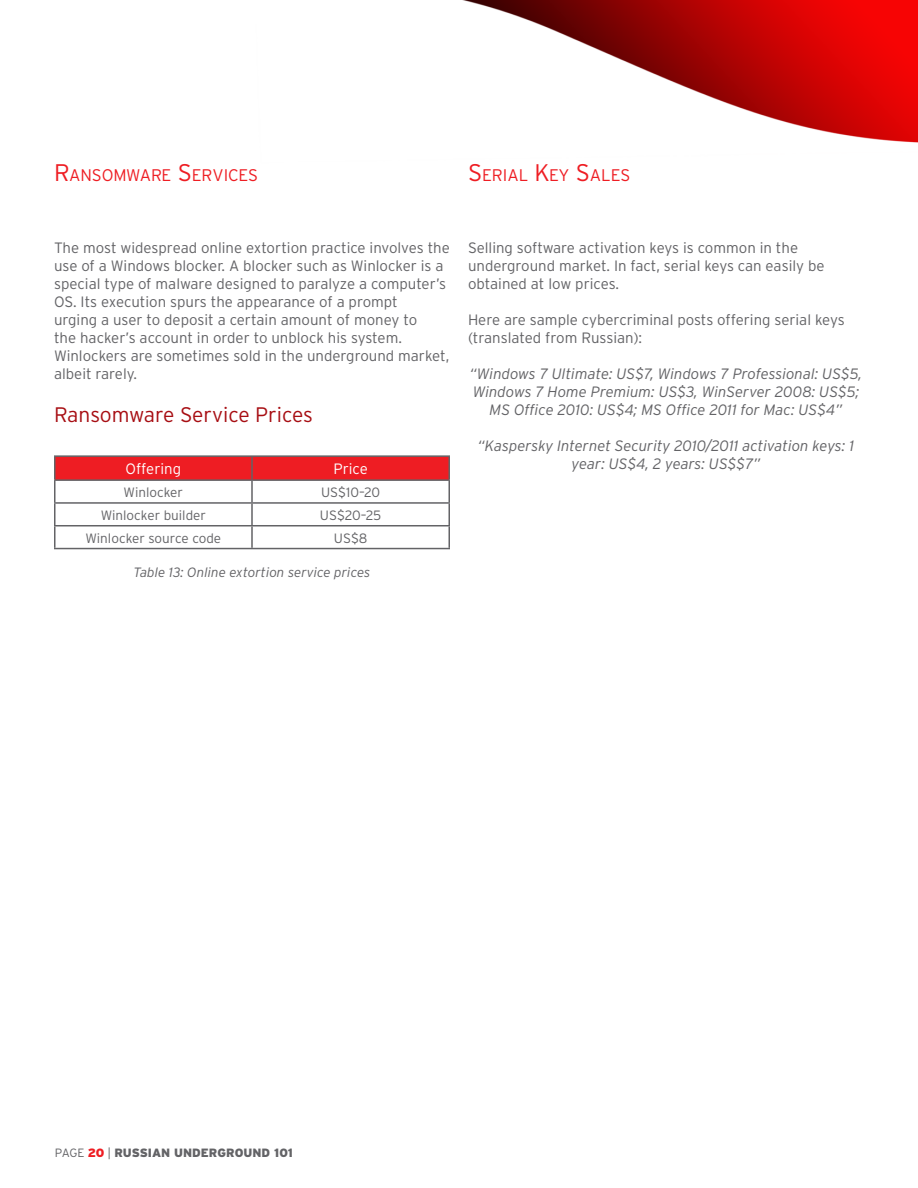
<style>
.page{position:relative;width:918px;height:1188px;background:#fff}
.page>*{position:absolute;margin:0;border:0;box-sizing:border-box;transform-origin:0 0}
.heading_2{font:300 21px "Interstate";color:#a70e13}
.heading_1{font:300 16.8px "Interstate";color:#ee1d23}
.body_text_1{font:300 15px/18px "Interstate";color:#636366}
.quote{font:italic 300 15px/18px "Interstate";color:#636366;text-align:center}
.table_header{font:300 15px "Interstate";color:#fff}
.table_body_number{font:300 13.5px "Interstate";color:#636366}
.t1{font:italic 300 13.5px "Interstate";color:#636366}
.t2{font:900 12px "Interstate";color:#636366}
.s1{font-size:24px}
.s2{font-weight:300}
.s3{color:#ee1d23}
</style>
<div class="page">
<img style="left:54px;top:0;width:864px;height:550px">
<div style="left:56px;top:457px;width:392px;height:22px;background:#ee1d23"></div>
<hr style="left:54px;top:455px;width:198px;height:2px;background:#636366">
<hr style="left:54px;top:457px;width:2px;height:22px;background:#636366">
<hr style="left:252px;top:455px;width:198px;height:2px;background:#636366">
<hr style="left:251px;top:457px;width:2px;height:22px;background:#636366">
<hr style="left:448px;top:457px;width:2px;height:22px;background:#636366">
<hr style="left:54px;top:479px;width:198px;height:2px;background:#636366">
<hr style="left:54px;top:481px;width:2px;height:21px;background:#636366">
<hr style="left:252px;top:479px;width:198px;height:2px;background:#636366">
<hr style="left:251px;top:481px;width:2px;height:21px;background:#636366">
<hr style="left:448px;top:481px;width:2px;height:21px;background:#636366">
<hr style="left:54px;top:502px;width:198px;height:2px;background:#636366">
<hr style="left:54px;top:504px;width:2px;height:21px;background:#636366">
<hr style="left:252px;top:502px;width:198px;height:2px;background:#636366">
<hr style="left:251px;top:504px;width:2px;height:21px;background:#636366">
<hr style="left:448px;top:504px;width:2px;height:21px;background:#636366">
<hr style="left:54px;top:525px;width:198px;height:1px;background:#636366">
<hr style="left:54px;top:526px;width:2px;height:22px;background:#636366">
<hr style="left:252px;top:525px;width:198px;height:1px;background:#636366">
<hr style="left:251px;top:526px;width:2px;height:22px;background:#636366">
<hr style="left:448px;top:526px;width:2px;height:22px;background:#636366">
<hr style="left:54px;top:548px;width:198px;height:1px;background:#636366">
<hr style="left:252px;top:548px;width:198px;height:1px;background:#636366">
<p class="heading_1" style="left:54px;top:165px;width:205px"><span class="s1">R</span>ANSOMWARE <span class="s1">S</span> ERVICES</p>
<p class="heading_1" style="left:468px;top:165px;width:164px"><span class="s1">S</span> ERIAL <span class="s1">K</span>EY <span class="s1">S</span>ALES</p>
<p class="body_text_1" style="left:54px;top:239px;width:397px">The most widespread online extortion practice involves the use of a Windows blocker. A blocker such as Winlocker is a special type of malware designed to paralyze a computer’s OS. Its execution spurs the appearance of a prompt<br>urging a user to deposit a certain amount of money to<br>the hacker’s account in order to unblock his system.<br>Winlockers are sometimes sold in the underground market, albeit rarely.</p>
<p class="heading_2" style="left:54px;top:402px;width:261px">Ransomware Service Prices</p>
<p class="table_header" style="left:126px;top:460px;width:57px">Offering</p>
<p class="table_header" style="left:333px;top:460px;width:36px">Price</p>
<p class="table_body_number" style="left:124px;top:484px;width:61px">Winlocker</p>
<p class="table_body_number" style="left:321px;top:484px;width:61px">US$10–20</p>
<p class="table_body_number" style="left:101px;top:507px;width:107px">Winlocker builder</p>
<p class="table_body_number" style="left:320px;top:507px;width:63px">US$20–25</p>
<p class="table_body_number" style="left:85px;top:530px;width:137px">Winlocker source code</p>
<p class="table_body_number" style="left:334px;top:530px;width:35px">US$8</p>
<p class="t1" style="left:134px;top:565px;width:238px">Table 13: Online extortion service prices</p>
<p class="body_text_1" style="left:468px;top:239px;width:358px">Selling software activation keys is common in the underground market. In fact, serial keys can easily be obtained at low prices.</p>
<p class="body_text_1" style="left:468px;top:311px;width:378px">Here are sample cybercriminal posts offering serial keys (translated from Russian):</p>
<p class="quote" style="left:470px;top:365px;width:394px">“Windows 7 Ultimate: US$7, Windows 7 Professional: US$5,<br>Windows 7 Home Premium: US$3, WinServer 2008: US$5;<br>MS Office 2010: US$4; MS Office 2011 for Mac: US$4”</p>
<p class="quote" style="left:478px;top:437px;width:378px">“Kaspersky Internet Security 2010/2011 activation keys: 1 year: US$4, 2 years: US$$7”</p>
<p class="t2" style="left:55px;top:1146px;width:239px"><span class="s2">PAGE</span> <span class="s3">20</span> <span class="s2">|</span> RUSSIAN UNDERGROUND 101</p>
</div>
